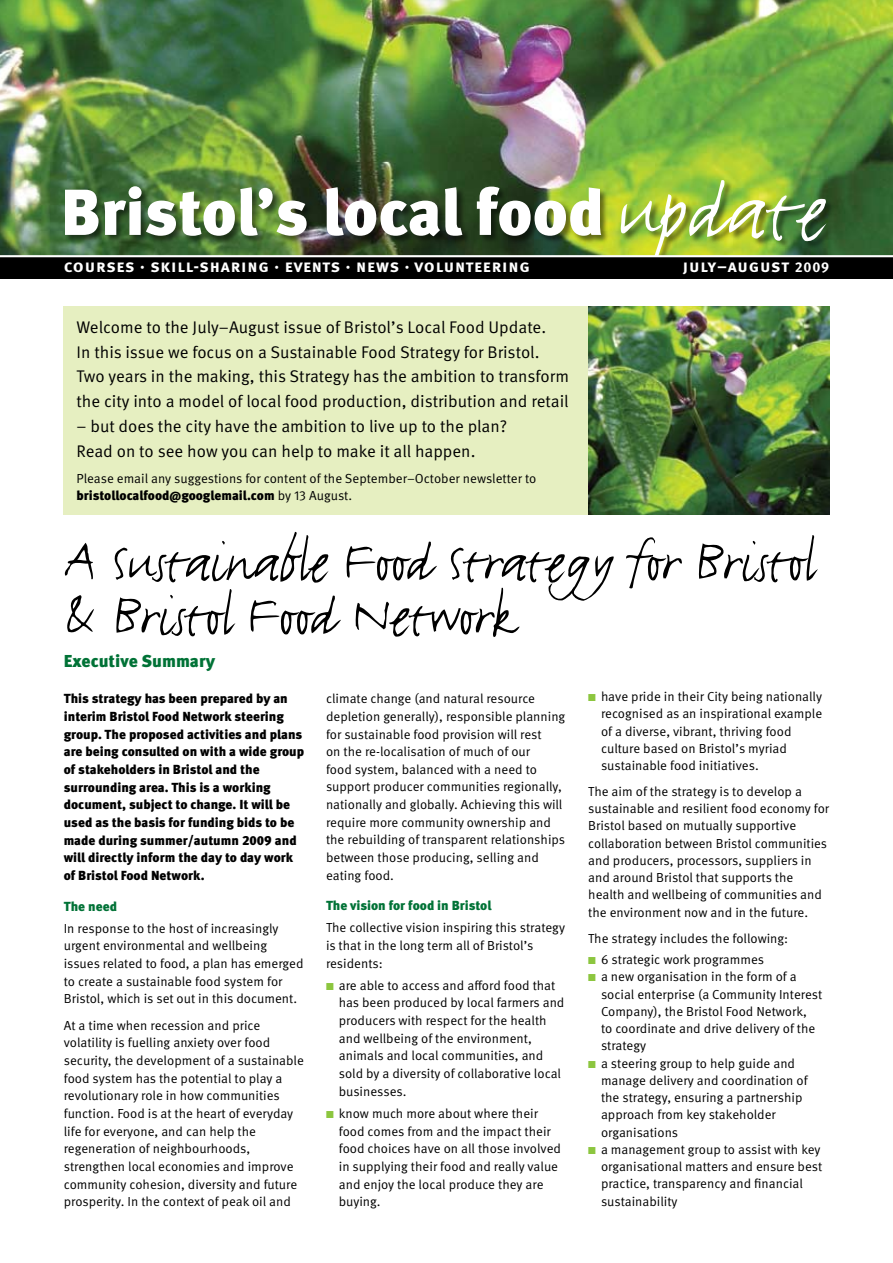
<style>
.page{position:relative;width:893px;height:1263px;background:#fff}
.page>*{position:absolute;margin:0;border:0;box-sizing:border-box;transform-origin:0 0}
.t1{font:900 64.8px "Meta Pro";color:#fff}
.t2{font:64.5px/54px "FF Justlefthand";letter-spacing:-.015em;color:#000}
.t3{font:700 17.25px "Meta Pro";letter-spacing:.045em;color:#fff}
.t4{font:900 17.25px "Meta Pro";letter-spacing:-.005em;color:#007236}
.t5{font:16.8px/24.8px "Meta Pro";color:#000}
.t6{font:13.2px/17.7px "Meta Pro";color:#000}
.t7{font:900 13.2px/17.7px "Meta Pro";color:#000}
.t8{font:900 13.2px "Meta Pro";color:#007236}
.s1{font-family:"FF Justlefthand";font-weight:400;font-size:96px}
.s2{font-size:14.25px}
.s3{font-weight:900}
.s4{color:#8cc63f}
</style>
<div class="page">
<div style="left:64px;top:306px;width:765px;height:208px;background:#e6efc1"></div>
<img style="left:0;top:0;width:893px;height:255px">
<div style="left:65px;top:179px;width:769px;height:100px;background:#000;opacity:.5"></div>
<div style="left:0;top:257px;width:893px;height:22px;background:#000"></div>
<hr style="left:0;top:255px;width:893px;height:2px;background:#fff">
<img style="left:588px;top:306px;width:241px;height:208px">
<h1 class="t1" style="left:61px;top:172px;width:767px">Bristol’s local food <span class="s1">update</span></h1>
<h3 class="t3" style="left:64px;top:255px;width:468px">courses · skill-sharing · events · news · volunteering</h3>
<h3 class="t3" style="left:683px;top:255px;width:148px">july–august <span class="s2">2009</span></h3>
<p class="t5" style="left:77px;top:315px;width:494px">Welcome to the July–August issue of Bristol’s Local Food Update.<br>In this issue we focus on a Sustainable Food Strategy for Bristol.<br>Two years in the making, this Strategy has the ambition to transform the city into a model of local food production, distribution and retail</p>
<p class="t5" style="left:77px;top:414px;width:432px">– but does the city have the ambition to live up to the plan?<br>Read on to see how you can help to make it all happen.</p>
<p class="t6" style="left:77px;top:470px;width:461px;line-height:17.2px">Please email any suggestions for content of the September–October newsletter to <span class="s3">bristollocalfood@googlemail.com</span> by 13 August.</p>
<h2 class="t2" style="left:64px;top:537px;width:753px">A Sustainable Food Strategy for Bristol &amp; Bristol Food Network</h2>
<h3 class="t4" style="left:64px;top:650px;width:153px">Executive Summary</h3>
<p class="t7" style="left:64px;top:690px;width:242px">This strategy has been prepared by an interim Bristol Food Network steering group. The proposed activities and plans are being consulted on with a wide group of stakeholders in Bristol and the surrounding area. This is a working document, subject to change. It will be used as the basis for funding bids to be made during summer/autumn 2009 and will directly inform the day to day work of Bristol Food Network.</p>
<p class="t8" style="left:64px;top:898px;width:55px">The need</p>
<p class="t6" style="left:64px;top:919px;width:241px">In response to the host of increasingly urgent environmental and wellbeing issues related to food, a plan has emerged to create a sustainable food system for Bristol, which is set out in this document.</p>
<p class="t6" style="left:64px;top:1016px;width:242px">At a time when recession and price volatility is fuelling anxiety over food security, the development of a sustainable food system has the potential to play a revolutionary role in how communities function. Food is at the heart of everyday life for everyone, and can help the regeneration of neighbourhoods, strengthen local economies and improve community cohesion, diversity and future prosperity. In the context of peak oil and</p>
<p class="t6" style="left:326px;top:690px;width:241px">climate change (and natural resource depletion generally), responsible planning for sustainable food provision will rest<br>on the re-localisation of much of our<br>food system, balanced with a need to support producer communities regionally, nationally and globally. Achieving this will require more community ownership and the rebuilding of transparent relationships between those producing, selling and eating food.</p>
<p class="t8" style="left:326px;top:897px;width:167px">The vision for food in Bristol</p>
<p class="t6" style="left:326px;top:919px;width:241px">The collective vision inspiring this strategy is that in the long term all of Bristol’s residents:</p>
<p class="t6" style="left:339px;top:976px;width:227px;text-indent:-13px"><span class="s4">■</span> are able to access and afford food that has been produced by local farmers and producers with respect for the health and wellbeing of the environment, animals and local communities, and sold by a diversity of collaborative local businesses.</p>
<p class="t6" style="left:339px;top:1105px;width:224px;text-indent:-13px"><span class="s4">■</span> know much more about where their food comes from and the impact their food choices have on all those involved in supplying their food and really value and enjoy the local produce they are buying.</p>
<p class="t6" style="left:601px;top:688px;width:223px;line-height:17.2px;text-indent:-13px"><span class="s4">■</span> have pride in their City being nationally recognised as an inspirational example of a diverse, vibrant, thriving food culture based on Bristol’s myriad sustainable food initiatives.</p>
<p class="t6" style="left:588px;top:783px;width:243px;line-height:17.2px">The aim of the strategy is to develop a sustainable and resilient food economy for Bristol based on mutually supportive collaboration between Bristol communities and producers, processors, suppliers in and around Bristol that supports the health and wellbeing of communities and the environment now and in the future.</p>
<p class="t6" style="left:588px;top:929px;width:201px">The strategy includes the following:</p>
<p class="t6" style="left:588px;top:951px;width:178px"><span class="s4">■</span> 6 strategic work programmes</p>
<p class="t6" style="left:601px;top:968px;width:223px;line-height:17.2px;text-indent:-13px"><span class="s4">■</span> a new organisation in the form of a social enterprise (a Community Interest<br>Company), the Bristol Food Network,<br>to coordinate and drive delivery of the strategy</p>
<p class="t6" style="left:601px;top:1055px;width:208px;line-height:17.2px;text-indent:-13px"><span class="s4">■</span> a steering group to help guide and manage delivery and coordination of the strategy, ensuring a partnership approach from key stakeholder organisations</p>
<p class="t6" style="left:601px;top:1141px;width:223px;line-height:17.2px;text-indent:-13px"><span class="s4">■</span> a management group to assist with key organisational matters and ensure best practice, transparency and financial sustainability</p>
</div>
